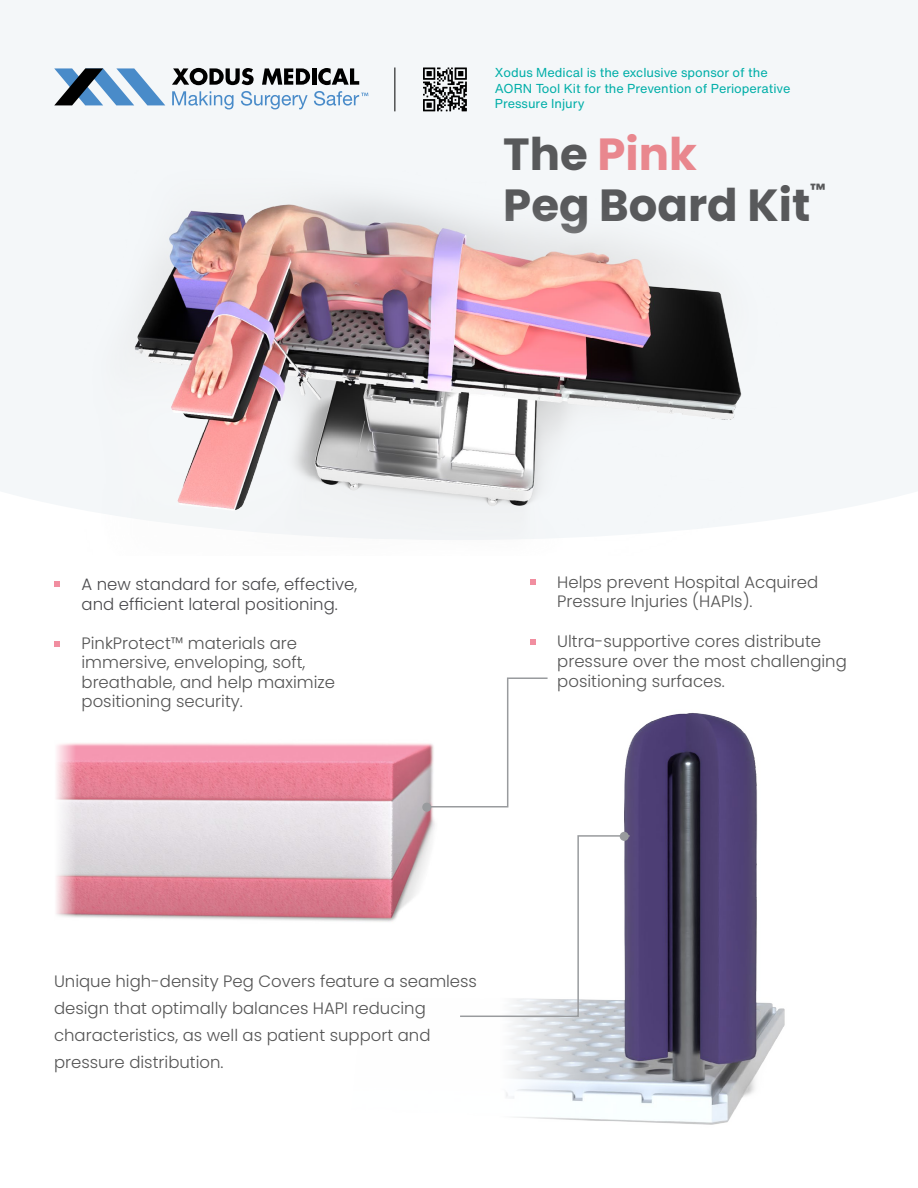
<style>
.page{position:relative;width:918px;height:1188px;background:#fff}
.page>*{position:absolute;margin:0;border:0;box-sizing:border-box;transform-origin:0 0}
.t1{font:700 45px/51px "Poppins";color:#58595b}
.t2{font:700 17.55px "Poppins";color:#58595b}
.t3{font:300 16.5px/19.8px "Poppins";color:#545454}
.t4{font:300 16.5px/19.8px "Poppins";color:#4a4a4d;text-align:center}
.t5{font:12.75px/15.3px "Helvetica Now Text";color:#00aea8}
.s1{color:#e9878e}
</style>
<div class="page">
<div style="left:0;top:0;width:918px;height:518px;background:#f4f7f9"></div>
<img style="left:56px;top:743px;width:292px;height:178px">
<svg style="left:530px;top:579px;width:6px;height:5px"></svg>
<svg style="left:530px;top:639px;width:6px;height:6px"></svg>
<img style="left:348px;top:713px;width:437px;height:412px">
<img style="left:85px;top:171px;width:697px;height:369px">
<svg style="left:54px;top:641px;width:6px;height:5px"></svg>
<svg style="left:54px;top:581px;width:6px;height:6px"></svg>
<svg style="left:172px;top:91px;width:62px;height:18px"></svg>
<svg style="left:241px;top:91px;width:67px;height:18px"></svg>
<svg style="left:314px;top:91px;width:54px;height:15px"></svg>
<svg style="left:172px;top:68px;width:82px;height:17px"></svg>
<svg style="left:262px;top:68px;width:48px;height:17px"></svg>
<hr style="left:312px;top:68px;width:4px;height:17px;background:#000">
<svg style="left:318px;top:68px;width:41px;height:17px"></svg>
<svg style="left:54px;top:68px;width:111px;height:37px"></svg>
<hr style="left:395px;top:68px;width:1px;height:43px;background:#000">
<svg style="left:423px;top:67px;width:44px;height:44px"></svg>
<svg style="left:459px;top:834px;width:172px;height:184px"></svg>
<div style="left:620px;top:832px;width:9px;height:9px;background:#999b9e;border-radius:50%"></div>
<div style="left:422px;top:803px;width:9px;height:9px;background:#999b9e;border-radius:50%"></div>
<svg style="left:427px;top:677px;width:122px;height:131px"></svg>
<p class="t5" style="left:495px;top:65px;width:297px">Xodus Medical is the exclusive sponsor of the<br>AORN Tool Kit for the Prevention of Perioperative<br>Pressure Injury</p>
<h1 class="t1" style="left:503px;top:129px;width:309px">The <span class="s1">Pink<br></span>Peg Board Kit</h1>
<p class="t2" style="left:810px;top:180px;width:17px">™</p>
<p class="t4" style="left:55px;top:574px;width:304px">• A new standard for safe, effective, and efficient lateral positioning.</p>
<p class="t3" style="left:82px;top:633px;width:255px;text-indent:-27px">• PinkProtect™ materials are immersive, enveloping, soft, breathable, and help maximize positioning security.</p>
<p class="t3" style="left:557px;top:572px;width:262px;text-indent:-27px">• Helps prevent Hospital Acquired<br>Pressure Injuries (HAPIs).</p>
<p class="t3" style="left:557px;top:631px;width:291px;text-indent:-27px">• Ultra-supportive cores distribute pressure over the most challenging positioning surfaces.</p>
<p class="t3" style="left:54px;top:968px;width:425px;line-height:27px">Unique high-density Peg Covers feature a seamless design that optimally balances HAPI reducing characteristics, as well as patient support and pressure distribution.</p>
</div>
